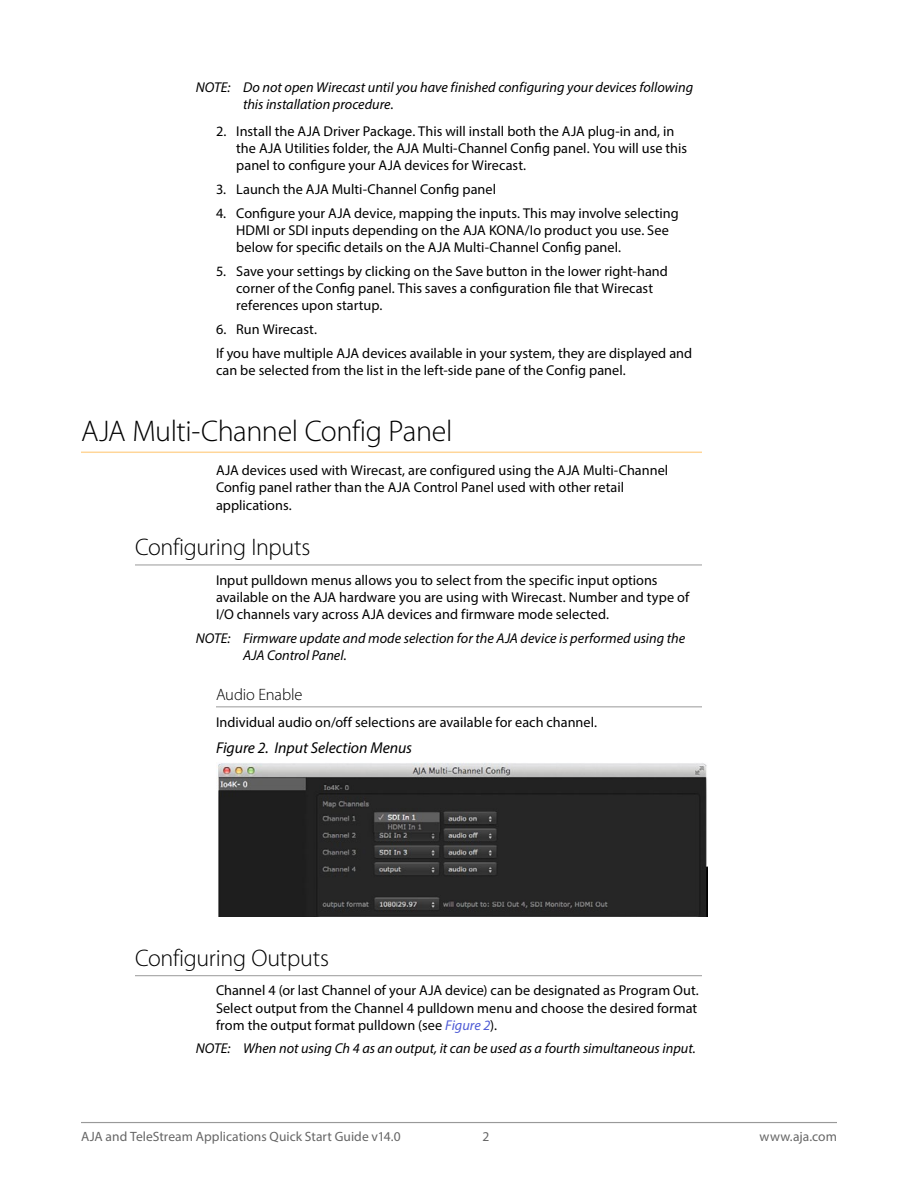
<style>
.page{position:relative;width:918px;height:1188px;background:#fff}
.page>*{position:absolute;margin:0;border:0;box-sizing:border-box;transform-origin:0 0}
._1Head{font:300 30px "Myriad Pro";letter-spacing:-.015em;color:#000}
._2Head{font:300 24px "Myriad Pro";letter-spacing:-.01em;color:#000}
._4Head{font:300 16.5px "Myriad Pro";letter-spacing:-.01em;color:#000}
.t1{font:italic 15.75px "Myriad Pro";letter-spacing:-.005em;color:#000}
.Body{font:14.25px/17.1px "Myriad Pro";color:#000}
.NOTE{font:italic 14.25px/17.1px "Myriad Pro";color:#000}
.t2{font:13.5px "Myriad Pro";color:#666}
.s1{font-style:italic;color:#4f5cd6}
</style>
<div class="page">
<hr style="left:81px;top:1122px;width:756px;height:1px;background:#999">
<hr style="left:81px;top:452px;width:621px;height:1px;background:#ffd699">
<hr style="left:135px;top:565px;width:567px;height:1px;background:#999">
<hr style="left:216px;top:707px;width:486px;height:1px;background:#999">
<hr style="left:135px;top:975px;width:567px;height:1px;background:#999">
<img style="left:218px;top:763px;width:489px;height:154px">
<p class="NOTE" style="left:243px;top:78px;width:452px;text-indent:-47px">NOTE: Do not open Wirecast until you have finished configuring your devices following this installation procedure.</p>
<p class="Body" style="left:236px;top:122px;width:452px;text-indent:-20px">2. Install the AJA Driver Package. This will install both the AJA plug-in and, in the AJA Utilities folder, the AJA Multi-Channel Config panel. You will use this panel to configure your AJA devices for Wirecast.</p>
<p class="Body" style="left:216px;top:181px;width:282px">3. Launch the AJA Multi-Channel Config panel</p>
<p class="Body" style="left:236px;top:204px;width:444px;text-indent:-20px">4. Configure your AJA device, mapping the inputs. This may involve selecting<br>HDMI or SDI inputs depending on the AJA KONA/Io product you use. See below for specific details on the AJA Multi-Channel Config panel.</p>
<p class="Body" style="left:236px;top:262px;width:433px;text-indent:-20px">5. Save your settings by clicking on the Save button in the lower right-hand corner of the Config panel. This saves a configuration file that Wirecast references upon startup.</p>
<p class="Body" style="left:216px;top:321px;width:103px">6. Run Wirecast.</p>
<p class="Body" style="left:216px;top:344px;width:478px">If you have multiple AJA devices available in your system, they are displayed and can be selected from the list in the left-side pane of the Config panel.</p>
<p class="_1Head" style="left:81px;top:415px;width:373px">AJA Multi-Channel Config Panel</p>
<p class="Body" style="left:216px;top:462px;width:454px">AJA devices used with Wirecast, are configured using the AJA Multi-Channel<br>Config panel rather than the AJA Control Panel used with other retail applications.</p>
<p class="_2Head" style="left:135px;top:534px;width:177px">Configuring Inputs</p>
<p class="Body" style="left:216px;top:571px;width:475px">Input pulldown menus allows you to select from the specific input options available on the AJA hardware you are using with Wirecast. Number and type of<br>I/O channels vary across AJA devices and firmware mode selected.</p>
<p class="NOTE" style="left:243px;top:629px;width:444px;text-indent:-47px">NOTE: Firmware update and mode selection for the AJA device is performed using the<br>AJA Control Panel.</p>
<p class="_4Head" style="left:216px;top:685px;width:88px">Audio Enable</p>
<p class="Body" style="left:216px;top:714px;width:383px">Individual audio on/off selections are available for each channel.</p>
<p class="t1" style="left:216px;top:738px;width:198px">Figure 2. Input Selection Menus</p>
<p class="_2Head" style="left:135px;top:945px;width:196px">Configuring Outputs</p>
<p class="Body" style="left:216px;top:982px;width:484px;text-align:justify">Channel 4 (or last Channel of your AJA device) can be designated as Program Out.<br>Select output from the Channel 4 pulldown menu and choose the desired format from the output format pulldown (see <span class="s1">Figure 2</span>).</p>
<p class="NOTE" style="left:196px;top:1040px;width:502px">NOTE: When not using Ch 4 as an output, it can be used as a fourth simultaneous input.</p>
<p class="t2" style="left:81px;top:1128px;width:321px">AJA and TeleStream Applications Quick Start Guide v14.0</p>
<p class="t2" style="left:483px;top:1128px;width:8px">2</p>
<p class="t2" style="left:760px;top:1128px;width:79px">www.aja.com</p>
</div>
